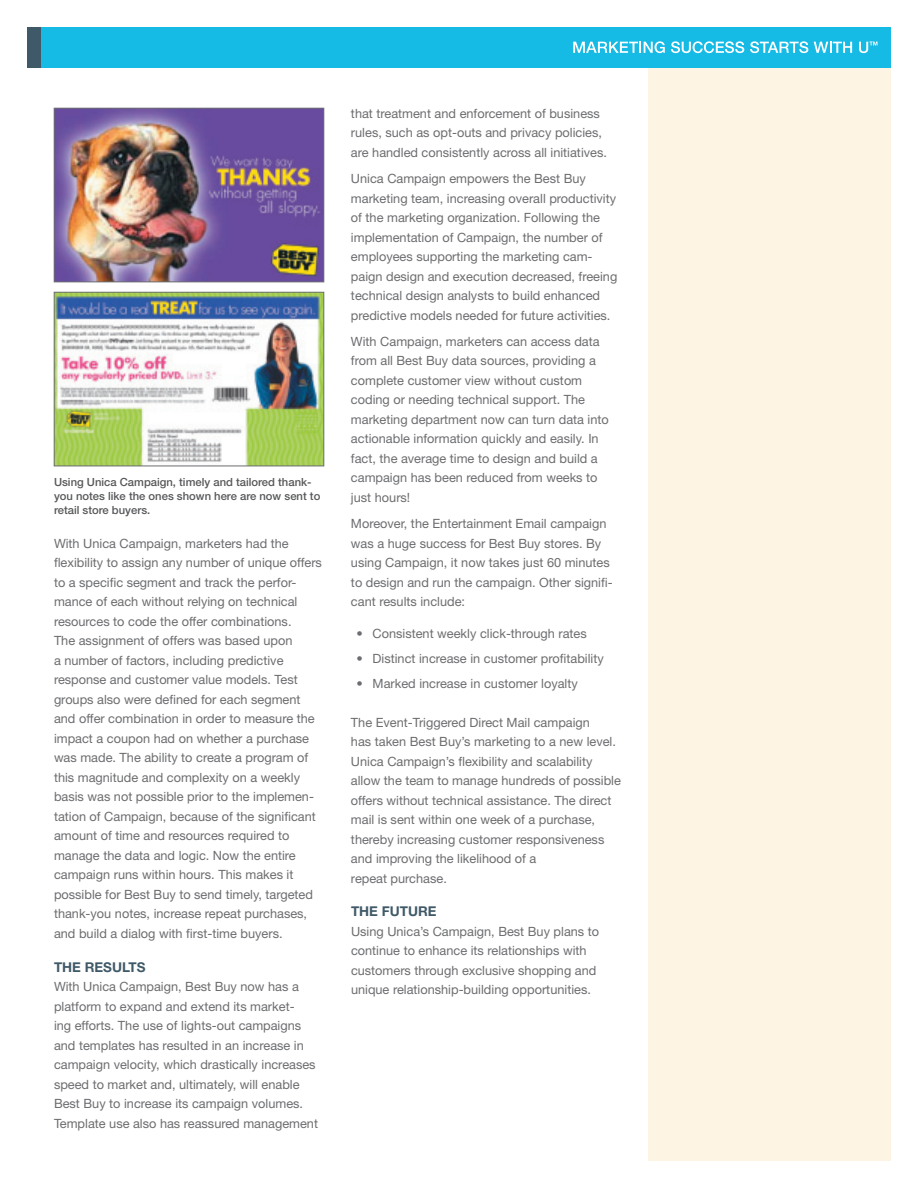
<style>
.page{position:relative;width:918px;height:1188px;background:#fff}
.page>*{position:absolute;margin:0;border:0;box-sizing:border-box;transform-origin:0 0}
.Header3{font:700 13.5px "Helvetica Neue";color:#405968}
.Bulleted_Text{font:12.75px/19.5px "Helvetica Neue";color:#6c6d70}
.t1{font:500 11.25px/14.2px "Helvetica Neue";color:#57585a}
</style>
<div class="page">
<div style="left:648px;top:27px;width:243px;height:1134px;background:#fef4e4"></div>
<div style="left:27px;top:27px;width:864px;height:41px;background:#15bae5"></div>
<div style="left:27px;top:27px;width:13px;height:41px;background:#405968"></div>
<svg style="left:573px;top:41px;width:92px;height:12px"></svg>
<svg style="left:671px;top:41px;width:73px;height:12px"></svg>
<svg style="left:750px;top:41px;width:58px;height:12px"></svg>
<svg style="left:814px;top:42px;width:38px;height:11px"></svg>
<svg style="left:859px;top:42px;width:19px;height:11px"></svg>
<img style="left:56px;top:110px;width:266px;height:170px">
<div style="left:54px;top:108px;width:270px;height:174px;border:1px solid #6c6d70"></div>
<img style="left:56px;top:294px;width:266px;height:170px">
<div style="left:54px;top:292px;width:270px;height:174px;border:1px solid #6c6d70"></div>
<p class="t1" style="left:54px;top:474px;width:268px">Using Unica Campaign, timely and tailored thank&shy;you notes like the ones shown here are now sent to retail store buyers.</p>
<p class="Bulleted_Text" style="left:54px;top:533px;width:270px">With Unica Campaign, marketers had the flexibility to assign any number of unique offers to a specific segment and track the perfor&shy;mance of each without relying on technical resources to code the offer combinations.<br>The assignment of offers was based upon<br>a number of factors, including predictive response and customer value models. Test groups also were defined for each segment and offer combination in order to measure the impact a coupon had on whether a purchase was made. The ability to create a program of this magnitude and complexity on a weekly basis was not possible prior to the implemen&shy;tation of Campaign, because of the significant amount of time and resources required to manage the data and logic. Now the entire campaign runs within hours. This makes it possible for Best Buy to send timely, targeted thank-you notes, increase repeat purchases, and build a dialog with first-time buyers.</p>
<p class="Header3" style="left:54px;top:959px;width:50px">THE RESULTS</p>
<p class="Bulleted_Text" style="left:54px;top:977px;width:266px">With Unica Campaign, Best Buy now has a platform to expand and extend its market-<br>ing efforts. The use of lights-out campaigns and templates has resulted in an increase in campaign velocity, which drastically increases speed to market and, ultimately, will enable Best Buy to increase its campaign volumes.<br>Template use also has reassured management</p>
<p class="Bulleted_Text" style="left:351px;top:104px;width:257px">that treatment and enforcement of business rules, such as opt-outs and privacy policies, are handled consistently across all initiatives.</p>
<p class="Bulleted_Text" style="left:351px;top:169px;width:268px">Unica Campaign empowers the Best Buy marketing team, increasing overall productivity of the marketing organization. Following the implementation of Campaign, the number of employees supporting the marketing cam&shy;paign design and execution decreased, freeing technical design analysts to build enhanced predictive models needed for future activities.</p>
<p class="Bulleted_Text" style="left:351px;top:331px;width:259px">With Campaign, marketers can access data from all Best Buy data sources, providing a complete customer view without custom coding or needing technical support. The marketing department now can turn data into actionable information quickly and easily. In fact, the average time to design and build a campaign has been reduced from weeks to just hours!</p>
<p class="Bulleted_Text" style="left:351px;top:514px;width:263px">Moreover, the Entertainment Email campaign was a huge success for Best Buy stores. By using Campaign, it now takes just 60 minutes to design and run the campaign. Other signifi&shy;cant results include:</p>
<p class="Bulleted_Text" style="left:356px;top:623px;width:232px">• Consistent weekly click-through rates</p>
<p class="Bulleted_Text" style="left:356px;top:648px;width:249px">• Distinct increase in customer profitability</p>
<p class="Bulleted_Text" style="left:356px;top:673px;width:223px">• Marked increase in customer loyalty</p>
<p class="Bulleted_Text" style="left:351px;top:712px;width:271px">The Event-Triggered Direct Mail campaign<br>has taken Best Buy’s marketing to a new level.<br>Unica Campaign’s flexibility and scalability allow the team to manage hundreds of possible offers without technical assistance. The direct mail is sent within one week of a purchase, thereby increasing customer responsiveness and improving the likelihood of a<br>repeat purchase.</p>
<p class="Header3" style="left:351px;top:903px;width:87px">THE FUTURE</p>
<p class="Bulleted_Text" style="left:351px;top:922px;width:250px">Using Unica’s Campaign, Best Buy plans to continue to enhance its relationships with customers through exclusive shopping and unique relationship-building opportunities.</p>
</div>
